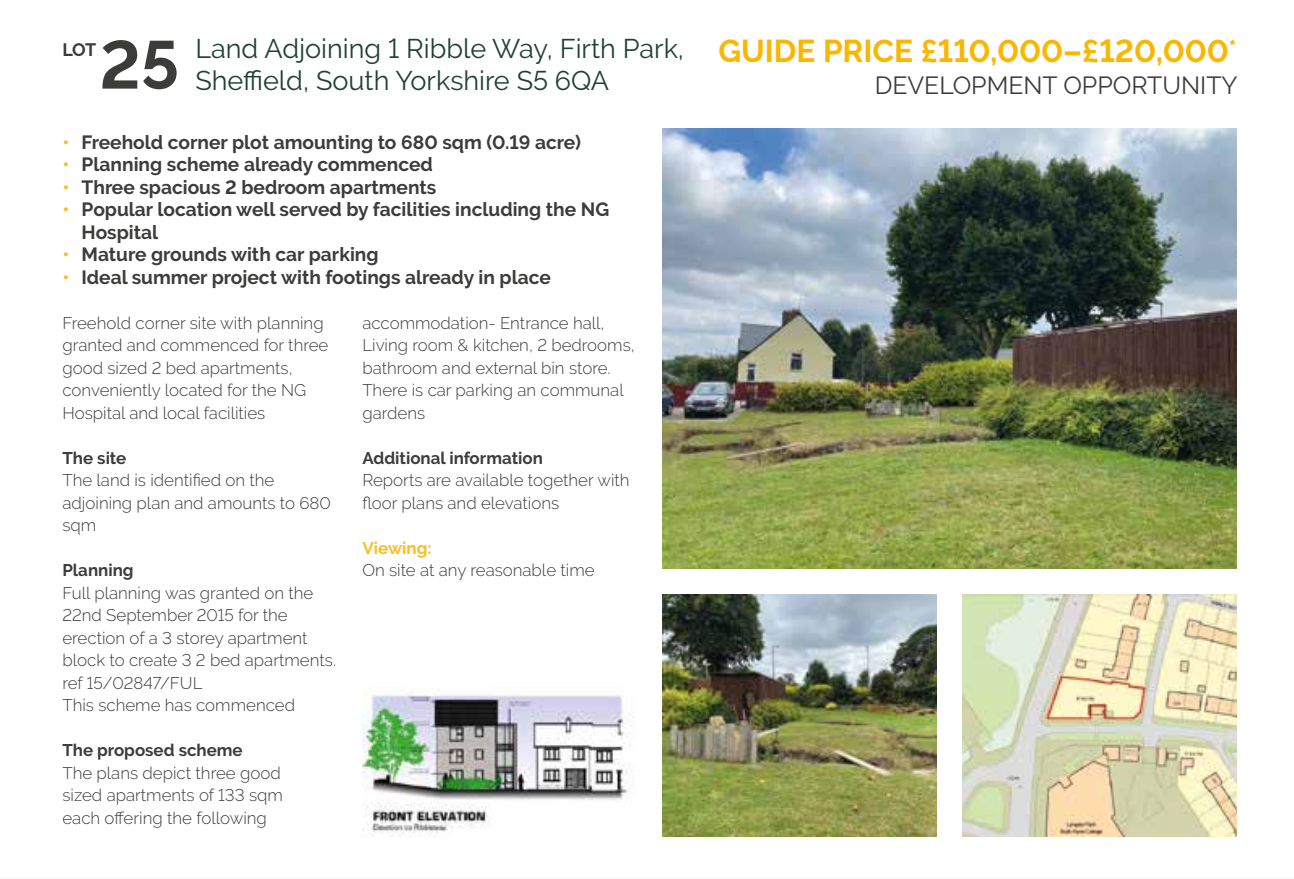
<style>
.page{position:relative;width:1294px;height:879px;background:#fff}
.page>*{position:absolute;margin:0;border:0;box-sizing:border-box;transform-origin:0 0}
.t1{font:700 67.5px "Raleway";color:#3c3c3b}
.t2{font:700 31.5px "Raleway";color:#fab600}
.t3{font:27px/31.5px "Raleway";color:#1f4136}
.t4{font:24.75px "Raleway";color:#3c3c3b}
.t5{font:700 19.12px/22.5px "Raleway";color:#3c3c3b}
.t6{font:700 18px "Raleway";color:#3c3c3b}
.t7{font:300 16.88px/22.5px "Raleway";color:#3c3c3b}
.t8{font:700 16.88px "Raleway";color:#3c3c3b}
.t9{font:700 16.88px "Raleway";color:#fcbd20}
.s1{color:#fcbd20}
</style>
<div class="page">
<img style="left:662px;top:594px;width:274px;height:242px">
<img style="left:362px;top:687px;width:271px;height:148px">
<img style="left:962px;top:594px;width:274px;height:242px">
<img style="left:662px;top:128px;width:574px;height:441px">
<hr style="left:0;top:878px;width:1293px;height:1px;background:#f6f6f6">
<h1 class="t1" style="left:100px;top:26px;width:81px">25</h1>
<h3 class="t3" style="left:195px;top:33px;width:490px">Land Adjoining 1 Ribble Way, Firth Park,<br>Sheffield, South Yorkshire S5 6QA</h3>
<p class="t6" style="left:62px;top:39px;width:35px">LOT</p>
<h2 class="t2" style="left:718px;top:33px;width:519px">GUIDE PRICE £110,000–£120,000<sup>*</sup></h2>
<h3 class="t4" style="left:874px;top:71px;width:364px">DEVELOPMENT OPPORTUNITY</h3>
<p class="t5" style="left:62px;top:131px;width:520px"><span class="s1">•</span> Freehold corner plot amounting to 680 sqm (0.19 acre)</p>
<p class="t5" style="left:62px;top:153px;width:372px"><span class="s1">•</span> Planning scheme already commenced</p>
<p class="t5" style="left:62px;top:176px;width:375px"><span class="s1">•</span> Three spacious 2 bedroom apartments</p>
<p class="t5" style="left:82px;top:198px;width:529px;text-indent:-19px"><span class="s1">•</span> Popular location well served by facilities including the NG<br>Hospital</p>
<p class="t5" style="left:62px;top:243px;width:317px"><span class="s1">•</span> Mature grounds with car parking</p>
<p class="t5" style="left:62px;top:266px;width:490px"><span class="s1">•</span> Ideal summer project with footings already in place</p>
<p class="t7" style="left:62px;top:311px;width:267px">Freehold corner site with planning granted and commenced for three good sized 2 bed apartments, conveniently located for the NG<br>Hospital and local facilities</p>
<p class="t8" style="left:62px;top:448px;width:65px">The site</p>
<p class="t7" style="left:62px;top:469px;width:270px">The land is identified on the adjoining plan and amounts to 680 sqm</p>
<p class="t8" style="left:62px;top:561px;width:73px">Planning</p>
<p class="t7" style="left:62px;top:581px;width:275px">Full planning was granted on the<br>22nd September 2015 for the erection of a 3 storey apartment block to create 3 2 bed apartments. ref 15/02847/FUL<br>This scheme has commenced</p>
<p class="t8" style="left:62px;top:741px;width:182px">The proposed scheme</p>
<p class="t7" style="left:62px;top:761px;width:222px">The plans depict three good sized apartments of 133 sqm each offering the following</p>
<p class="t7" style="left:362px;top:311px;width:274px">accommodation- Entrance hall,<br>Living room &amp; kitchen, 2 bedrooms, bathroom and external bin store.<br>There is car parking an communal gardens</p>
<p class="t8" style="left:362px;top:448px;width:182px">Additional information</p>
<p class="t7" style="left:362px;top:469px;width:269px">Reports are available together with floor plans and elevations</p>
<p class="t9" style="left:362px;top:538px;width:71px">Viewing:</p>
<p class="t7" style="left:362px;top:559px;width:234px">On site at any reasonable time</p>
</div>
